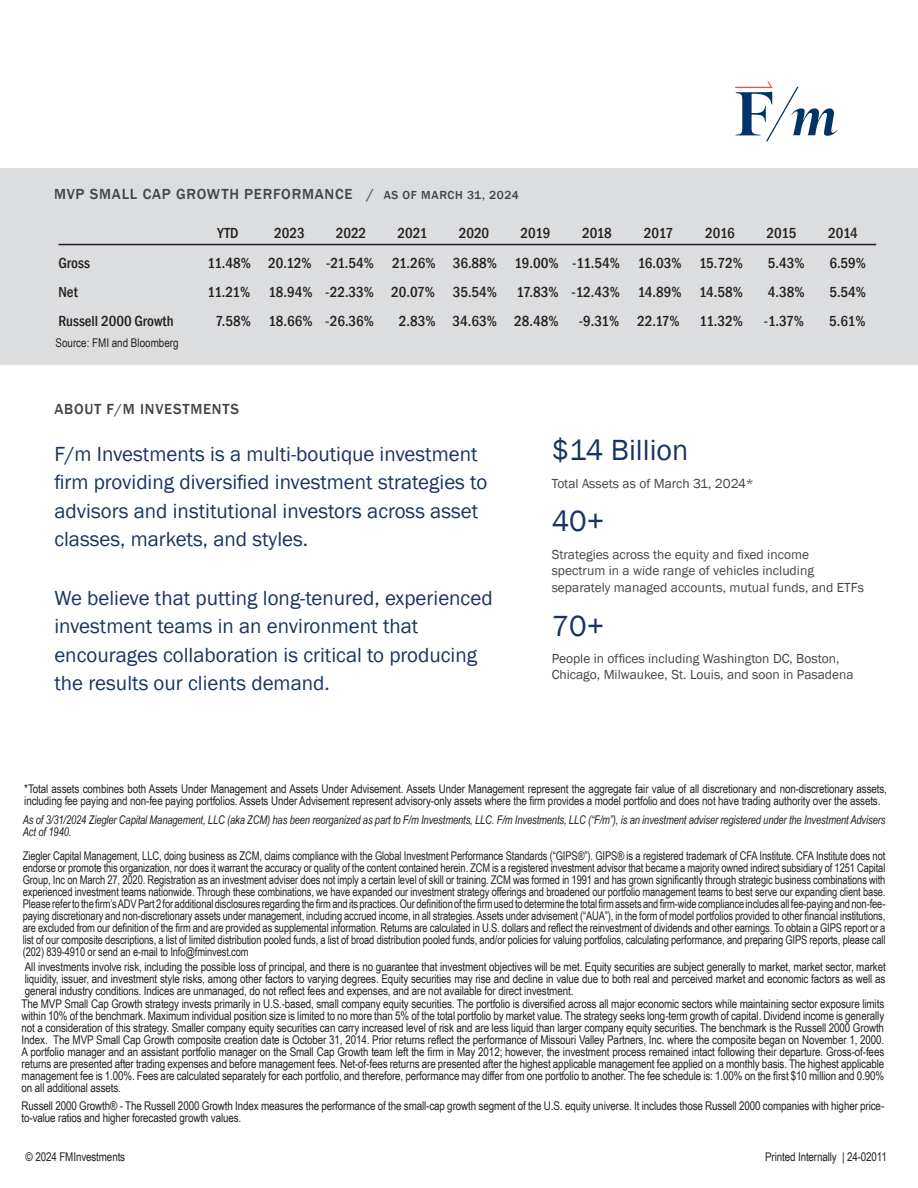
<style>
.page{position:relative;width:918px;height:1188px;background:#fff}
.page>*{position:absolute;margin:0;border:0;box-sizing:border-box;transform-origin:0 0}
.t1{font:30px "Franklin Gothic";color:#1a3462}
.t2{font:21px/28.5px "Franklin Gothic";color:#1a3462}
.t3{font:500 condensed 15px "Franklin Gothic";color:#231f20}
.t4{font:500 15px "Franklin Gothic";letter-spacing:.05em;color:#434445}
.t5{font:13.5px/16.5px "Franklin Gothic";color:#434445}
.t6{font:12px/12px "Arial Narrow";letter-spacing:-.01em;color:#231f20;text-align:justify}
.t7{font:12px/12px "Arial Narrow";letter-spacing:-.01em;color:#231f20;text-align:justify;scale:.95 1}
.t8{font:italic 12px/12px "Arial Narrow";letter-spacing:-.01em;color:#231f20;scale:.95 1}
.s1{font-size:12px}
</style>
<div class="page">
<hr style="left:0;top:1080px;width:1px;height:108px;background:#1a3462">
<div style="left:1px;top:168px;width:917px;height:196px;background:#dcdddf"></div>
<svg style="left:735px;top:81px;width:103px;height:60px"></svg>
<hr style="left:59px;top:244px;width:817px;height:1px;background:#231f20">
<p class="t4" style="left:54px;top:187px;width:466px">MVP SMALL CAP GROWTH PERFORMANCE / <span class="s1">AS OF MARCH 31, 2024</span></p>
<p class="t3" style="left:217px;top:227px;width:23px">YTD</p>
<p class="t3" style="left:274px;top:227px;width:32px">2023</p>
<p class="t3" style="left:336px;top:227px;width:32px">2022</p>
<p class="t3" style="left:398px;top:227px;width:31px">2021</p>
<p class="t3" style="left:459px;top:227px;width:32px">2020</p>
<p class="t3" style="left:521px;top:227px;width:31px">2019</p>
<p class="t3" style="left:582px;top:227px;width:31px">2018</p>
<p class="t3" style="left:644px;top:227px;width:31px">2017</p>
<p class="t3" style="left:705px;top:227px;width:31px">2016</p>
<p class="t3" style="left:767px;top:227px;width:31px">2015</p>
<p class="t3" style="left:828px;top:227px;width:31px">2014</p>
<p class="t3" style="left:58px;top:256px;width:33px">Gross</p>
<p class="t3" style="left:208px;top:256px;width:537px">11.48% 20.12% -21.54% 21.26% 36.88% 19.00% -11.54% 16.03% 15.72%</p>
<p class="t3" style="left:768px;top:256px;width:38px">5.43%</p>
<p class="t3" style="left:829px;top:256px;width:38px">6.59%</p>
<p class="t3" style="left:58px;top:286px;width:21px">Net</p>
<p class="t3" style="left:208px;top:286px;width:291px">11.21% 18.94% -22.33% 20.07% 35.54%</p>
<p class="t3" style="left:516px;top:286px;width:228px">17.83% -12.43% 14.89% 14.58%</p>
<p class="t3" style="left:768px;top:286px;width:38px">4.38%</p>
<p class="t3" style="left:829px;top:286px;width:38px">5.54%</p>
<p class="t3" style="left:58px;top:315px;width:117px">Russell 2000 Growth</p>
<p class="t3" style="left:216px;top:315px;width:160px">7.58% 18.66% -26.36%</p>
<p class="t3" style="left:399px;top:315px;width:161px">2.83% 34.63% 28.48%</p>
<p class="t3" style="left:579px;top:315px;width:102px">-9.31% 22.17%</p>
<p class="t3" style="left:700px;top:315px;width:45px">11.32%</p>
<p class="t3" style="left:764px;top:315px;width:42px">-1.37%</p>
<p class="t3" style="left:829px;top:315px;width:38px">5.61%</p>
<p class="t6" style="left:56px;top:338px;width:125px">Source: FMI and Bloomberg</p>
<p class="t4" style="left:54px;top:403px;width:186px">ABOUT F/M INVESTMENTS</p>
<h2 class="t2" style="left:54px;top:441px;width:434px">F/m Investments is a multi-boutique investment firm providing diversified investment strategies to advisors and institutional investors across asset classes, markets, and styles.</h2>
<h2 class="t2" style="left:54px;top:584px;width:440px">We believe that putting long-tenured, experienced investment teams in an environment that encourages collaboration is critical to producing the results our clients demand.</h2>
<h1 class="t1" style="left:552px;top:438px;width:138px">$14 Billion</h1>
<p class="t5" style="left:552px;top:475px;width:204px">Total Assets as of March 31, 2024*</p>
<h1 class="t1" style="left:552px;top:503px;width:54px">40+</h1>
<p class="t5" style="left:552px;top:546px;width:314px">Strategies across the equity and fixed income spectrum in a wide range of vehicles including separately managed accounts, mutual funds, and ETFs</p>
<h1 class="t1" style="left:552px;top:607px;width:54px">70+</h1>
<p class="t5" style="left:552px;top:650px;width:304px">People in offices including Washington DC, Boston,<br>Chicago, Milwaukee, St. Louis, and soon in Pasadena</p>
<p class="t6" style="left:24px;top:784px;width:864px">*Total assets combines both Assets Under Management and Assets Under Advisement. Assets Under Management represent the aggregate fair value of all discretionary and non-discretionary assets, including fee paying and non-fee paying portfolios. Assets Under Advisement represent advisory-only assets where the firm provides a model portfolio and does not have trading authority over the assets.</p>
<p class="t8" style="left:23px;top:815px;width:910px">As of 3/31/2024 Ziegler Capital Management, LLC (aka ZCM) has been reorganized as part to F/m Investments, LLC. F/m Investments, LLC (“F/m”), is an investment adviser registered under the Investment Advisers<br>Act of 1940.</p>
<p class="t7" style="left:23px;top:851px;width:910px">Ziegler Capital Management, LLC, doing business as ZCM, claims compliance with the Global Investment Performance Standards (“GIPS®”). GIPS® is a registered trademark of CFA Institute. CFA Institute does not endorse or promote this organization, nor does it warrant the accuracy or quality of the content contained herein. ZCM is a registered investment advisor that became a majority owned indirect subsidiary of 1251 Capital Group, Inc on March 27, 2020. Registration as an investment adviser does not imply a certain level of skill or training. ZCM was formed in 1991 and has grown significantly through strategic business combinations with experienced investment teams nationwide. Through these combinations, we have expanded our investment strategy offerings and broadened our portfolio management teams to best serve our expanding client base.<br>Please refer to the firm’s ADV Part 2 for additional disclosures regarding the firm and its practices. Our definition of the firm used to determine the total firm assets and firm-wide compliance includes all fee-paying and non-fee&shy;paying discretionary and non-discretionary assets under management, including accrued income, in all strategies. Assets under advisement (“AUA”), in the form of model portfolios provided to other financial institutions, are excluded from our definition of the firm and are provided as supplemental information. Returns are calculated in U.S. dollars and reflect the reinvestment of dividends and other earnings. To obtain a GIPS report or a list of our composite descriptions, a list of limited distribution pooled funds, a list of broad distribution pooled funds, and/or policies for valuing portfolios, calculating performance, and preparing GIPS reports, please call (202) 839-4910 or send an e-mail to Info@fminvest.com</p>
<p class="t6" style="left:25px;top:962px;width:862px">All investments involve risk, including the possible loss of principal, and there is no guarantee that investment objectives will be met. Equity securities are subject generally to market, market sector, market liquidity, issuer, and investment style risks, among other factors to varying degrees. Equity securities may rise and decline in value due to both real and perceived market and economic factors as well as general industry conditions. Indices are unmanaged, do not reflect fees and expenses, and are not available for direct investment.</p>
<p class="t6" style="left:22px;top:997px;width:864px">The MVP Small Cap Growth strategy invests primarily in U.S.-based, small company equity securities. The portfolio is diversified across all major economic sectors while maintaining sector exposure limits within 10% of the benchmark. Maximum individual position size is limited to no more than 5% of the total portfolio by market value. The strategy seeks long-term growth of capital. Dividend income is generally not a consideration of this strategy. Smaller company equity securities can carry increased level of risk and are less liquid than larger company equity securities. The benchmark is the Russell 2000 Growth Index. The MVP Small Cap Growth composite creation date is October 31, 2014. Prior returns reflect the performance of Missouri Valley Partners, Inc. where the composite began on November 1, 2000.<br>A portfolio manager and an assistant portfolio manager on the Small Cap Growth team left the firm in May 2012; however, the investment process remained intact following their departure. Gross-of-fees returns are presented after trading expenses and before management fees. Net-of-fees returns are presented after the highest applicable management fee applied on a monthly basis. The highest applicable management fee is 1.00%. Fees are calculated separately for each portfolio, and therefore, performance may differ from one portfolio to another. The fee schedule is: 1.00% on the first $10 million and 0.90% on all additional assets.</p>
<p class="t6" style="left:22px;top:1100px;width:864px">Russell 2000 Growth® - The Russell 2000 Growth Index measures the performance of the small-cap growth segment of the U.S. equity universe. It includes those Russell 2000 companies with higher price&shy;to-value ratios and higher forecasted growth values.</p>
<p class="t6" style="left:26px;top:1152px;width:101px">© 2024 FMInvestments</p>
<p class="t6" style="left:765px;top:1152px;width:123px">Printed Internally | 24-02011</p>
</div>
